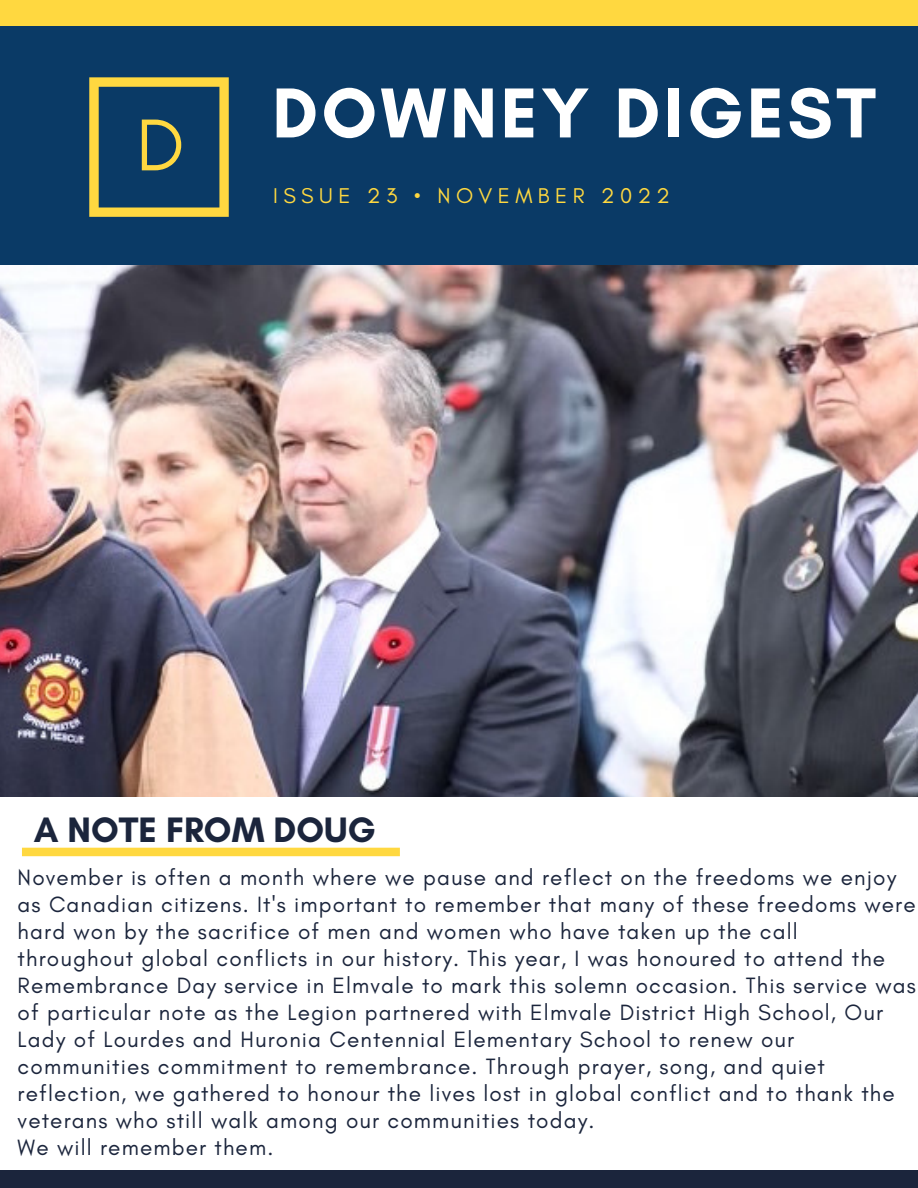
<style>
.page{position:relative;width:918px;height:1188px;background:#fff}
.page>*{position:absolute;margin:0;border:0;box-sizing:border-box;transform-origin:0 0}
.t1{font:74.7px "Glacial Indifference";color:#ffd840}
.t2{font:700 72px "Glacial Indifference";letter-spacing:.05em;color:#fff}
.t3{font:700 36px "Glacial Indifference";color:#1b253c}
.t4{font:22.5px/27px "Glacial Indifference";letter-spacing:.05em;color:#1b253c}
.t5{font:21.75px "Glacial Indifference";letter-spacing:.25em;color:#ffd840}
</style>
<div class="page">
<img style="left:0;top:265px;width:918px;height:531px">
<div style="left:0;top:25px;width:918px;height:240px;background:#0a3a66"></div>
<svg style="left:89px;top:77px;width:140px;height:140px"></svg>
<div style="left:0;top:0;width:918px;height:26px;background:#ffd840"></div>
<div style="left:0;top:1170px;width:918px;height:18px;background:#1b253c"></div>
<div style="left:22px;top:848px;width:378px;height:8px;background:#ffd840"></div>
<h1 class="t1" style="left:136px;top:99px;width:50px">D</h1>
<h2 class="t2" style="left:272px;top:69px;width:605px">DOWNEY DIGEST</h2>
<p class="t5" style="left:273px;top:182px;width:398px">ISSUE 23 • NOVEMBER 2022</p>
<h3 class="t3" style="left:34px;top:808px;width:344px">A NOTE FROM DOUG</h3>
<p class="t4" style="left:18px;top:864px;width:900px">November is often a month where we pause and reflect on the freedoms we enjoy as Canadian citizens. It's important to remember that many of these freedoms were hard won by the sacrifice of men and women who have taken up the call throughout global conflicts in our history. This year, I was honoured to attend the Remembrance Day service in Elmvale to mark this solemn occasion. This service was of particular note as the Legion partnered with Elmvale District High School, Our Lady of Lourdes and Huronia Centennial Elementary School to renew our communities commitment to remembrance. Through prayer, song, and quiet reflection, we gathered to honour the lives lost in global conflict and to thank the veterans who still walk among our communities today.<br>We will remember them.</p>
</div>
